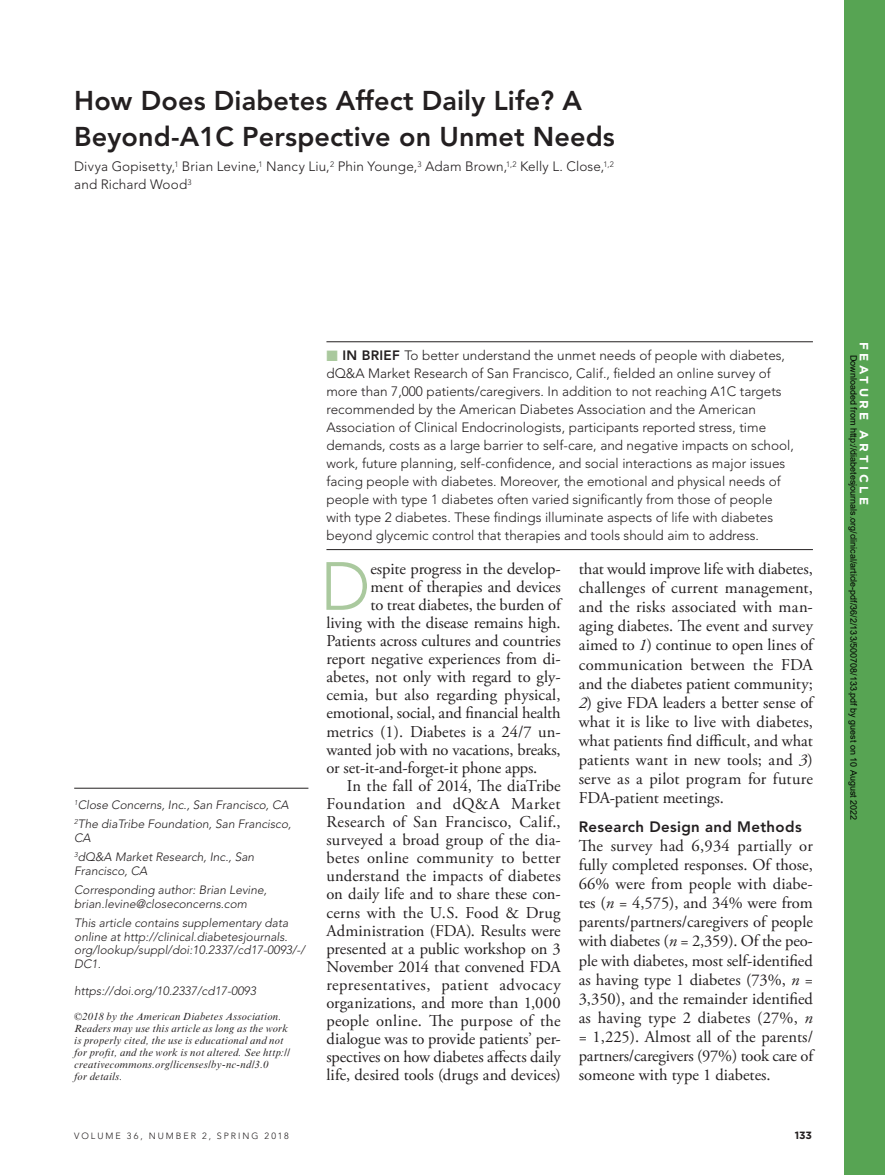
<style>
.page{position:relative;width:885px;height:1175px;background:#fff}
.page>*{position:absolute;margin:0;border:0;box-sizing:border-box;transform-origin:0 0}
.BODY_-_DROP_CAP{font:300 67.35px "Avenir LT Std";color:#aac99e}
.ARTICLE_TITLE{font:800 27px/36px "Avenir LT Std";letter-spacing:.005em;color:#231f20}
.BODY_-_2nd_PARA{font:16.5px/18.1px "Adobe Garamond Pro";letter-spacing:.005em;color:#231f20;text-align:justify}
.BODY_-_1st_PARA{font:16.5px/19.2px "Adobe Garamond Pro";letter-spacing:-.01em;color:#231f20;text-align:justify}
.BODY_-_DROP_CAP-2{font:16.5px "Adobe Garamond Pro";letter-spacing:-.005em;color:#231f20}
.H1_-_BOLD{font:800 15px "Avenir LT Std";letter-spacing:.025em;color:#231f20}
.IN_BRIEF_BODY{font:300 13.5px/18px "Avenir LT Std";color:#231f20}
.AUTHOR{font:300 13.5px/18px "Avenir LT Std";letter-spacing:.01em;color:#231f20}
.AUTHOR_CORR_AUTH_2{font:italic 300 12px/13.5px "Avenir LT Std";color:#231f20}
.AUTHOR_CORR_AUTH{font:italic 300 12px "Avenir LT Std";color:#231f20}
.DOI{font:italic 300 12px "Avenir LT Std";color:#231f20}
.t1{font:700 12px "Gotham";letter-spacing:.28em;color:#fff}
.COPYRIGHT{font:italic 10.5px/12px "Times New Roman MT Std";letter-spacing:.02em;color:#231f20}
.t2{font:700 10.5px "Gotham";color:#231f20}
.t3{font:9px "Arial";color:#000}
.t4{font:300 9px "Avenir LT Std";letter-spacing:.22em;color:#231f20}
.s1{color:#aac99e}
.s2{font-weight:800}
.s3{font-style:italic}
</style>
<div class="page">
<div style="left:844px;top:0;width:40px;height:1174px;background:#57a453"></div>
<hr style="left:74px;top:788px;width:234px;height:1px;background:#231f20">
<hr style="left:326px;top:341px;width:486px;height:1px;background:#231f20">
<hr style="left:326px;top:549px;width:486px;height:1px;background:#231f20">
<p class="ARTICLE_TITLE" style="left:74px;top:83px;width:542px">How Does Diabetes Affect Daily Life? A<br>Beyond-A1C Perspective on Unmet Needs</p>
<p class="AUTHOR" style="left:74px;top:158px;width:541px">Divya Gopisetty,<sup>1</sup> Brian Levine,<sup>1</sup> Nancy Liu,<sup>2</sup> Phin Younge,<sup>3</sup> Adam Brown,<sup>1,2</sup> Kelly L. Close,<sup>1,2 </sup>and Richard Wood<sup>3</sup></p>
<p class="AUTHOR_CORR_AUTH" style="left:74px;top:797px;width:216px"><sup>1</sup>Close Concerns, Inc., San Francisco, CA</p>
<p class="AUTHOR_CORR_AUTH_2" style="left:74px;top:817px;width:218px"><sup>2</sup>The diaTribe Foundation, San Francisco,<br>CA</p>
<p class="AUTHOR_CORR_AUTH_2" style="left:74px;top:850px;width:181px"><sup>3</sup>dQ&amp;A Market Research, Inc., San<br>Francisco, CA</p>
<p class="AUTHOR_CORR_AUTH_2" style="left:74px;top:883px;width:194px">Corresponding author: Brian Levine, brian.levine@closeconcerns.com</p>
<p class="AUTHOR_CORR_AUTH_2" style="left:74px;top:916px;width:232px">This article contains supplementary data online at http://clinical.diabetesjournals. org/lookup/suppl/doi:10.2337/cd17-0093/-/ DC1.</p>
<p class="DOI" style="left:74px;top:983px;width:183px">https://doi.org/10.2337/cd17-0093</p>
<p class="COPYRIGHT" style="left:74px;top:1011px;width:217px">©2018 by the American Diabetes Association.<br>Readers may use this article as long as the work is properly cited, the use is educational and not for profit, and the work is not altered. See http:// creativecommons.org/licenses/by-nc-nd/3.0<br>for details.</p>
<p class="t1" style="left:871px;top:342px;width:164px;rotate:90deg">FEATURE ARTICLE</p>
<p class="IN_BRIEF_BODY" style="left:326px;top:346px;width:469px"><span class="s1">■</span> <span class="s2">IN BRIEF</span> To better understand the unmet needs of people with diabetes, dQ&amp;A Market Research of San Francisco, Calif., fielded an online survey of more than 7,000 patients/caregivers. In addition to not reaching A1C targets recommended by the American Diabetes Association and the American Association of Clinical Endocrinologists, participants reported stress, time demands, costs as a large barrier to self-care, and negative impacts on school, work, future planning, self-confidence, and social interactions as major issues facing people with diabetes. Moreover, the emotional and physical needs of people with type 1 diabetes often varied significantly from those of people with type 2 diabetes. These findings illuminate aspects of life with diabetes beyond glycemic control that therapies and tools should aim to address.</p>
<p class="t3" style="left:856px;top:355px;width:466px;rotate:90deg">Downloaded from http://diabetesjournals.org/clinical/article-pdf/36/2/133/500708/133.pdf by guest on 10 August 2022</p>
<p class="BODY_-_DROP_CAP" style="left:320px;top:547px;width:51px">D</p>
<p class="BODY_-_DROP_CAP-2" style="left:370px;top:558px;width:192px">espite progress in the develop-</p>
<p class="BODY_-_2nd_PARA" style="left:578px;top:559px;width:236px;line-height:19.2px">that would improve life with diabetes, challenges of current management, and the risks associated with man&shy;aging diabetes. The event and survey aimed to <span class="s3">1</span>) continue to open lines of communication between the FDA and the diabetes patient community;</p>
<p class="BODY_-_2nd_PARA" style="left:578px;top:693px;width:236px;line-height:19.2px"><span class="s3">2</span>) give FDA leaders a better sense of what it is like to live with diabetes, what patients find difficult, and what patients want in new tools; and <span class="s3">3</span>) serve as a pilot program for future FDA-patient meetings.</p>
<p class="H1_-_BOLD" style="left:578px;top:817px;width:224px">Research Design and Methods</p>
<p class="BODY_-_1st_PARA" style="left:578px;top:836px;width:236px">The survey had 6,934 partially or fully completed responses. Of those, 66% were from people with diabe&shy;tes (<span class="s3">n</span> = 4,575), and 34% were from parents/partners/caregivers of people with diabetes (<span class="s3">n</span> = 2,359). Of the peo&shy;ple with diabetes, most self-identified as having type 1 diabetes (73%, <span class="s3">n</span> = 3,350), and the remainder identified as having type 2 diabetes (27%, <span class="s3">n </span>= 1,225). Almost all of the parents/ partners/caregivers (97%) took care of someone with type 1 diabetes.</p>
<p class="BODY_-_DROP_CAP-2" style="left:370px;top:576px;width:192px">ment of therapies and devices</p>
<p class="BODY_-_DROP_CAP-2" style="left:370px;top:594px;width:192px">to treat diabetes, the burden of</p>
<p class="BODY_-_DROP_CAP-2" style="left:326px;top:613px;width:236px">living with the disease remains high.</p>
<p class="BODY_-_DROP_CAP-2" style="left:326px;top:631px;width:236px">Patients across cultures and countries</p>
<p class="BODY_-_DROP_CAP-2" style="left:326px;top:649px;width:236px">report negative experiences from di-</p>
<p class="BODY_-_DROP_CAP-2" style="left:326px;top:667px;width:236px">abetes, not only with regard to gly-</p>
<p class="BODY_-_DROP_CAP-2" style="left:326px;top:685px;width:235px">cemia, but also regarding physical,</p>
<p class="BODY_-_DROP_CAP-2" style="left:326px;top:703px;width:236px">emotional, social, and financial health</p>
<p class="BODY_-_DROP_CAP-2" style="left:326px;top:721px;width:236px">metrics (1). Diabetes is a 24/7 un-</p>
<p class="BODY_-_DROP_CAP-2" style="left:326px;top:739px;width:236px">wanted job with no vacations, breaks,</p>
<p class="BODY_-_DROP_CAP-2" style="left:326px;top:757px;width:212px">or set-it-and-forget-it phone apps.</p>
<p class="BODY_-_2nd_PARA" style="left:326px;top:777px;width:236px;text-indent:20px">In the fall of 2014, The diaTribe Foundation and dQ&amp;A Market Research of San Francisco, Calif., surveyed a broad group of the dia&shy;betes online community to better understand the impacts of diabetes on daily life and to share these con&shy;cerns with the U.S. Food &amp; Drug Administration (FDA). Results were presented at a public workshop on 3<br>November 2014 that convened FDA representatives, patient advocacy organizations, and more than 1,000 people online. The purpose of the dialogue was to provide patients’ per&shy;spectives on how diabetes affects daily life, desired tools (drugs and devices)</p>
<p class="t4" style="left:74px;top:1130px;width:216px">VOLUME 36, NUMBER 2, SPRING 2018</p>
<p class="t2" style="left:794px;top:1128px;width:19px">133</p>
</div>
